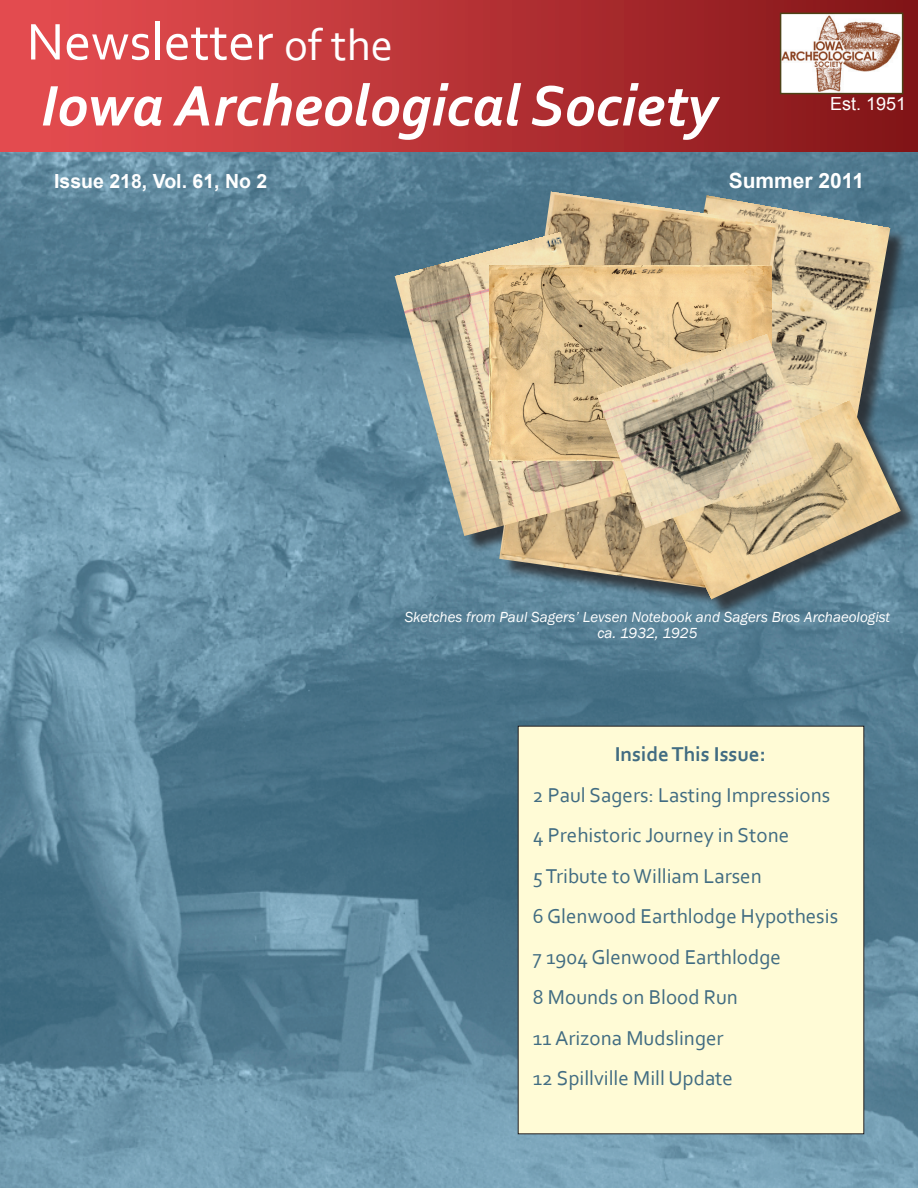
<style>
.page{position:relative;width:918px;height:1188px;background:#fff}
.page>*{position:absolute;margin:0;border:0;box-sizing:border-box;transform-origin:0 0}
.t1{font:italic 700 60px "Corbel";color:#fff}
.t2{font:54px "Corbel";color:#fff}
.t3{font:21px/40.5px "Corbel";color:#416c82}
.t4{font:700 21px "Corbel";color:#416c82}
.t5{font:700 21px "Arial";color:#fff}
.t6{font:700 19.5px "Arial";color:#fff}
.t7{font:18px "Arial";color:#fff}
.t8{font:italic 15px/16.5px "Franklin Gothic";color:#fff;text-align:center}
.s1{font-size:45px}
</style>
<div class="page">
<img style="left:0;top:151px;width:918px;height:1037px">
<div style="left:0;top:0;width:918px;height:151px;background:linear-gradient(to right,#ea5053,#821517)"></div>
<img style="left:783px;top:16px;width:117px;height:75px">
<div style="left:780px;top:13px;width:123px;height:81px;border:2px solid #4e4217"></div>
<div style="left:518px;top:726px;width:346px;height:408px;background:#fffbd6"></div>
<div style="left:397px;top:194px;width:521px;height:423px;background:#231f20;opacity:.75"></div>
<img style="left:779px;top:195px;width:111px;height:205px">
<img style="left:499px;top:191px;width:280px;height:400px">
<img style="left:395px;top:231px;width:235px;height:305px">
<img style="left:489px;top:265px;width:283px;height:196px">
<img style="left:659px;top:400px;width:242px;height:199px">
<img style="left:597px;top:333px;width:218px;height:195px">
<h2 class="t2" style="left:27px;top:8px;width:368px">Newsletter <span class="s1">of the</span></h2>
<h1 class="t1" style="left:41px;top:68px;width:678px">Iowa Archeological Society</h1>
<p class="t7" style="left:830px;top:92px;width:78px">Est. 1951</p>
<p class="t6" style="left:54px;top:168px;width:215px">Issue 218, Vol. 61, No 2</p>
<p class="t5" style="left:729px;top:167px;width:137px">Summer 2011</p>
<p class="t8" style="left:405px;top:609px;width:487px">Sketches from Paul Sagers’ Levsen Notebook and Sagers Bros Archaeologist ca. 1932, 1925</p>
<p class="t4" style="left:615px;top:741px;width:153px">Inside This Issue:</p>
<p class="t3" style="left:533px;top:774px;width:307px">2 Paul Sagers: Lasting Impressions<br>4 Prehistoric Journey in Stone<br>5 Tribute to William Larsen<br>6 Glenwood Earthlodge Hypothesis<br>7 1904 Glenwood Earthlodge<br>8 Mounds on Blood Run<br>11 Arizona Mudslinger<br>12 Spillville Mill Update</p>
</div>
